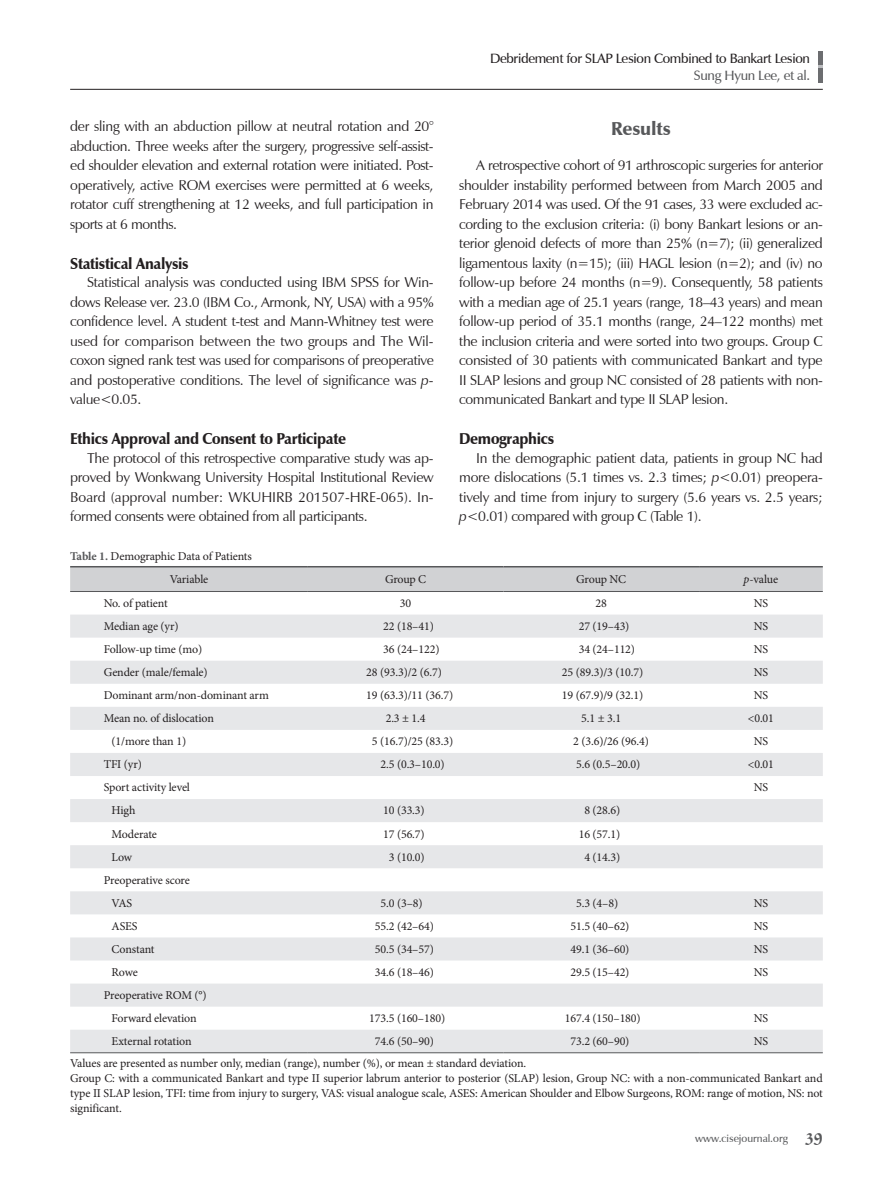
<style>
.page{position:relative;width:893px;height:1191px;background:#fff}
.page>*{position:absolute;margin:0;border:0;box-sizing:border-box;transform-origin:0 0}
.서론{font:900 18.75px "Zapf Humanist 601 BT";letter-spacing:-.01em;color:#57585a}
._1__제목_숫자빼고{font:900 15.75px "Zapf Humanist 601 BT";letter-spacing:-.02em;color:#231f20;scale:.95 1}
.본문{font:14.25px/19.5px "Zapf Humanist 601 BT";letter-spacing:-.025em;color:#231f20;text-align:justify}
.t1{font:600 13.5px "Zapf Humanist 601 BT";letter-spacing:-.025em;color:#231f20}
.t2{font:600 13.5px "Zapf Humanist 601 BT";letter-spacing:-.025em;color:#57585a}
.표_그림서체{font:12px/15px "Minion Pro";letter-spacing:-.01em;color:#231f20;text-align:justify}
.t3{font:600 10.5px "Zapf Humanist 601 BT";color:#57585a}
.s1{font-style:italic}
.s2{font-weight:700;color:#57585a}
.s3{font-family:"Zapf Chancery IT Cby BT";font-weight:700;font-size:19.5px}
</style>
<div class="page">
<hr style="left:819px;top:51px;width:4px;height:32px;background:#6c6d70">
<hr style="left:70px;top:89px;width:753px;height:1px;background:#231f20">
<div style="left:70px;top:567px;width:753px;height:24px;background:#d1d2d4"></div>
<svg style="left:70px;top:614px;width:753px;height:438px;fill:#e6e7e9"></svg>
<hr style="left:70px;top:566px;width:238px;height:1px;background:#57585a">
<hr style="left:308px;top:566px;width:195px;height:1px;background:#57585a">
<hr style="left:503px;top:566px;width:196px;height:1px;background:#57585a">
<hr style="left:699px;top:566px;width:124px;height:1px;background:#57585a">
<hr style="left:70px;top:591px;width:238px;height:1px;background:#57585a">
<hr style="left:308px;top:591px;width:195px;height:1px;background:#57585a">
<hr style="left:503px;top:591px;width:196px;height:1px;background:#57585a">
<hr style="left:699px;top:591px;width:124px;height:1px;background:#57585a">
<hr style="left:70px;top:1052px;width:238px;height:1px;background:#57585a">
<hr style="left:308px;top:1052px;width:195px;height:1px;background:#57585a">
<hr style="left:503px;top:1052px;width:196px;height:1px;background:#57585a">
<hr style="left:699px;top:1052px;width:124px;height:1px;background:#57585a">
<p class="본문" style="left:70px;top:116px;width:365px">der sling with an abduction pillow at neutral rotation and 20° abduction. Three weeks after the surgery, progressive self-assist&shy;ed shoulder elevation and external rotation were initiated. Post&shy;operatively, active ROM exercises were permitted at 6 weeks, rotator cuff strengthening at 12 weeks, and full participation in sports at 6 months.</p>
<p class="_1__제목_숫자빼고" style="left:70px;top:254px;width:126px">Statistical Analysis</p>
<p class="본문" style="left:70px;top:272px;width:365px;text-indent:17px">Statistical analysis was conducted using IBM SPSS for Win&shy;dows Release ver. 23.0 (IBM Co., Armonk, NY, USA) with a 95% confidence level. A student t-test and Mann-Whitney test were used for comparison between the two groups and The Wil&shy;coxon signed rank test was used for comparisons of preoperative and postoperative conditions. The level of significance was <span class="s1">p&shy;</span>value&lt;0.05.</p>
<p class="_1__제목_숫자빼고" style="left:70px;top:429px;width:292px">Ethics Approval and Consent to Participate</p>
<p class="본문" style="left:70px;top:448px;width:365px;text-indent:17px">The protocol of this retrospective comparative study was ap&shy;proved by Wonkwang University Hospital Institutional Review Board (approval number: WKUHIRB 201507-HRE-065). In&shy;formed consents were obtained from all participants.</p>
<p class="t1" style="left:490px;top:50px;width:321px">Debridement for SLAP Lesion Combined to Bankart Lesion</p>
<p class="t2" style="left:694px;top:67px;width:118px">Sung Hyun Lee, et al.</p>
<p class="서론" style="left:611px;top:117px;width:61px">Results</p>
<p class="본문" style="left:459px;top:155px;width:365px;text-indent:17px">A retrospective cohort of 91 arthroscopic surgeries for anterior shoulder instability performed between from March 2005 and February 2014 was used. Of the 91 cases, 33 were excluded ac&shy;cording to the exclusion criteria: (i) bony Bankart lesions or an&shy;terior glenoid defects of more than 25% (n=7); (ii) generalized ligamentous laxity (n=15); (iii) HAGL lesion (n=2); and (iv) no follow-up before 24 months (n=9). Consequently, 58 patients with a median age of 25.1 years (range, 18–43 years) and mean follow-up period of 35.1 months (range, 24–122 months) met the inclusion criteria and were sorted into two groups. Group C consisted of 30 patients with communicated Bankart and type II SLAP lesions and group NC consisted of 28 patients with non&shy;communicated Bankart and type II SLAP lesion.</p>
<p class="_1__제목_숫자빼고" style="left:459px;top:429px;width:101px">Demographics</p>
<p class="본문" style="left:459px;top:448px;width:365px;text-indent:17px">In the demographic patient data, patients in group NC had more dislocations (5.1 times vs. 2.3 times; <span class="s1">p</span>&lt;0.01) preopera&shy;tively and time from injury to surgery (5.6 years vs. 2.5 years; <span class="s1">p</span>&lt;0.01) compared with group C (Table 1).</p>
<p class="표_그림서체" style="left:70px;top:548px;width:183px"><span class="s2">Table 1.</span> Demographic Data of Patients</p>
<p class="표_그림서체" style="left:170px;top:572px;width:40px">Variable</p>
<p class="표_그림서체" style="left:385px;top:572px;width:43px">Group C</p>
<p class="표_그림서체" style="left:576px;top:572px;width:51px">Group NC</p>
<p class="표_그림서체" style="left:744px;top:572px;width:36px"><span class="s1">p</span>-value</p>
<p class="표_그림서체" style="left:104px;top:595px;width:65px">No. of patient</p>
<p class="표_그림서체" style="left:400px;top:595px;width:13px">30</p>
<p class="표_그림서체" style="left:596px;top:595px;width:13px">28</p>
<p class="표_그림서체" style="left:754px;top:595px;width:16px">NS</p>
<p class="표_그림서체" style="left:104px;top:618px;width:76px">Median age (yr)</p>
<p class="표_그림서체" style="left:383px;top:618px;width:52px">22 (18–41)</p>
<p class="표_그림서체" style="left:579px;top:618px;width:52px">27 (19–43)</p>
<p class="표_그림서체" style="left:754px;top:618px;width:16px">NS</p>
<p class="표_그림서체" style="left:104px;top:642px;width:100px">Follow-up time (mo)</p>
<p class="표_그림서체" style="left:383px;top:642px;width:58px">36 (24–122)</p>
<p class="표_그림서체" style="left:579px;top:642px;width:58px">34 (24–112)</p>
<p class="표_그림서체" style="left:754px;top:642px;width:16px">NS</p>
<p class="표_그림서체" style="left:104px;top:665px;width:105px">Gender (male/female)</p>
<p class="표_그림서체" style="left:366px;top:665px;width:77px">28 (93.3)/2 (6.7)</p>
<p class="표_그림서체" style="left:562px;top:665px;width:83px">25 (89.3)/3 (10.7)</p>
<p class="표_그림서체" style="left:754px;top:665px;width:16px">NS</p>
<p class="표_그림서체" style="left:104px;top:688px;width:167px">Dominant arm/non-dominant arm</p>
<p class="표_그림서체" style="left:366px;top:688px;width:88px">19 (63.3)/11 (36.7)</p>
<p class="표_그림서체" style="left:562px;top:688px;width:83px">19 (67.9)/9 (32.1)</p>
<p class="표_그림서체" style="left:754px;top:688px;width:16px">NS</p>
<p class="표_그림서체" style="left:104px;top:711px;width:112px">Mean no. of dislocation</p>
<p class="표_그림서체" style="left:386px;top:711px;width:41px">2.3 ± 1.4</p>
<p class="표_그림서체" style="left:581px;top:711px;width:41px">5.1 ± 3.1</p>
<p class="표_그림서체" style="left:748px;top:711px;width:28px">&lt;0.01</p>
<p class="표_그림서체" style="left:112px;top:734px;width:76px">(1/more than 1)</p>
<p class="표_그림서체" style="left:372px;top:734px;width:83px">5 (16.7)/25 (83.3)</p>
<p class="표_그림서체" style="left:573px;top:734px;width:77px">2 (3.6)/26 (96.4)</p>
<p class="표_그림서체" style="left:754px;top:734px;width:16px">NS</p>
<p class="표_그림서체" style="left:104px;top:757px;width:40px">TFI (yr)</p>
<p class="표_그림서체" style="left:380px;top:757px;width:66px">2.5 (0.3–10.0)</p>
<p class="표_그림서체" style="left:576px;top:757px;width:66px">5.6 (0.5–20.0)</p>
<p class="표_그림서체" style="left:748px;top:757px;width:28px">&lt;0.01</p>
<p class="표_그림서체" style="left:104px;top:780px;width:88px">Sport activity level</p>
<p class="표_그림서체" style="left:754px;top:780px;width:16px">NS</p>
<p class="표_그림서체" style="left:112px;top:803px;width:25px">High</p>
<p class="표_그림서체" style="left:383px;top:803px;width:43px">10 (33.3)</p>
<p class="표_그림서체" style="left:584px;top:803px;width:37px">8 (28.6)</p>
<p class="표_그림서체" style="left:112px;top:826px;width:47px">Moderate</p>
<p class="표_그림서체" style="left:383px;top:826px;width:43px">17 (56.7)</p>
<p class="표_그림서체" style="left:579px;top:826px;width:43px">16 (57.1)</p>
<p class="표_그림서체" style="left:112px;top:849px;width:22px">Low</p>
<p class="표_그림서체" style="left:389px;top:849px;width:37px">3 (10.0)</p>
<p class="표_그림서체" style="left:584px;top:849px;width:37px">4 (14.3)</p>
<p class="표_그림서체" style="left:104px;top:872px;width:88px">Preoperative score</p>
<p class="표_그림서체" style="left:112px;top:895px;width:22px">VAS</p>
<p class="표_그림서체" style="left:380px;top:895px;width:44px">5.0 (3–8)</p>
<p class="표_그림서체" style="left:576px;top:895px;width:44px">5.3 (4–8)</p>
<p class="표_그림서체" style="left:754px;top:895px;width:16px">NS</p>
<p class="표_그림서체" style="left:112px;top:918px;width:27px">ASES</p>
<p class="표_그림서체" style="left:375px;top:918px;width:61px">55.2 (42–64)</p>
<p class="표_그림서체" style="left:570px;top:918px;width:61px">51.5 (40–62)</p>
<p class="표_그림서체" style="left:754px;top:918px;width:16px">NS</p>
<p class="표_그림서체" style="left:112px;top:941px;width:44px">Constant</p>
<p class="표_그림서체" style="left:375px;top:941px;width:61px">50.5 (34–57)</p>
<p class="표_그림서체" style="left:570px;top:941px;width:61px">49.1 (36–60)</p>
<p class="표_그림서체" style="left:754px;top:941px;width:16px">NS</p>
<p class="표_그림서체" style="left:112px;top:964px;width:28px">Rowe</p>
<p class="표_그림서체" style="left:375px;top:964px;width:61px">34.6 (18–46)</p>
<p class="표_그림서체" style="left:570px;top:964px;width:61px">29.5 (15–42)</p>
<p class="표_그림서체" style="left:754px;top:964px;width:16px">NS</p>
<p class="표_그림서체" style="left:104px;top:987px;width:104px">Preoperative ROM (°)</p>
<p class="표_그림서체" style="left:112px;top:1010px;width:87px">Forward elevation</p>
<p class="표_그림서체" style="left:369px;top:1010px;width:77px">173.5 (160–180)</p>
<p class="표_그림서체" style="left:565px;top:1010px;width:77px">167.4 (150–180)</p>
<p class="표_그림서체" style="left:754px;top:1010px;width:16px">NS</p>
<p class="표_그림서체" style="left:112px;top:1033px;width:81px">External rotation</p>
<p class="표_그림서체" style="left:375px;top:1033px;width:61px">74.6 (50–90)</p>
<p class="표_그림서체" style="left:570px;top:1033px;width:61px">73.2 (60–90)</p>
<p class="표_그림서체" style="left:754px;top:1033px;width:16px">NS</p>
<p class="표_그림서체" style="left:70px;top:1056px;width:458px">Values are presented as number only, median (range), number (%), or mean ± standard deviation.</p>
<p class="표_그림서체" style="left:70px;top:1071px;width:754px">Group C: with a communicated Bankart and type II superior labrum anterior to posterior (SLAP) lesion, Group NC: with a non-communicated Bankart and type II SLAP lesion, TFI: time from injury to surgery, VAS: visual analogue scale, ASES: American Shoulder and Elbow Surgeons, ROM: range of motion, NS: not significant.</p>
<p class="t3" style="left:695px;top:1132px;width:129px">www.cisejournal.org <span class="s3">39</span></p>
</div>
